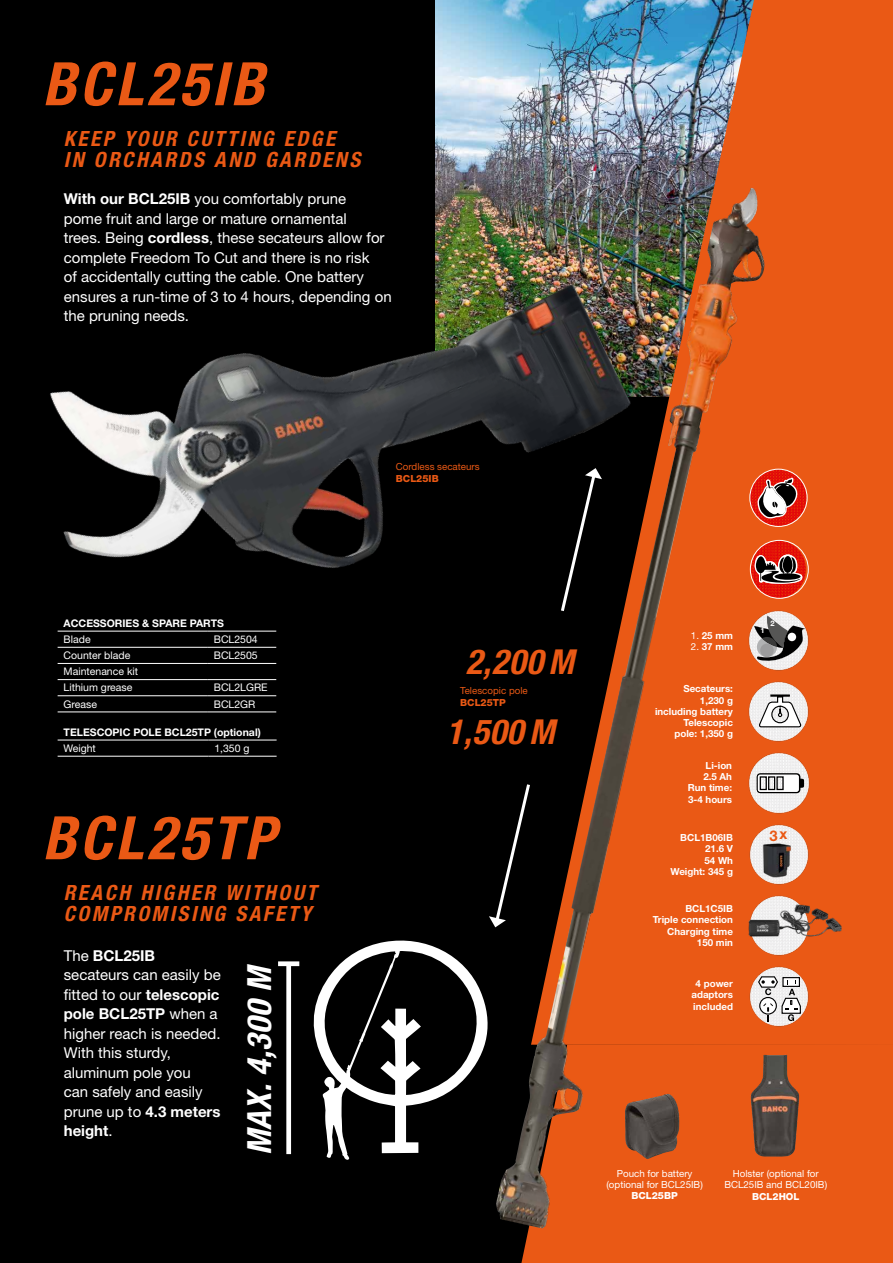
<style>
.page{position:relative;width:893px;height:1263px;background:#000}
.page>*{position:absolute;margin:0;border:0;box-sizing:border-box;transform-origin:0 0}
.t1{font:60px "Helvetica Neue DM 75 Bold Cond Ita";letter-spacing:.06em;color:#ea5915}
.t2{font:34.5px "Helvetica Neue DM 75 Bold Cond Ita";letter-spacing:.02em;color:#ea5915}
.t3{font:33.3px "Helvetica Neue DM 75 Bold Cond Ita";color:#fff}
.t4{font:21px/21px "Helvetica Neue DM 75 Bold Cond Ita";letter-spacing:.12em;color:#ea5915}
.t5{font:15px/19.5px "Helvetica Neue LT Std";color:#fff}
.t6{font:700 15px "Helvetica Neue DM 75";color:#fff}
.t7{font:700 14.7px "Helvetica Neue DM 75";color:#ea5915}
.t8{font:10.5px/16.2px "Helvetica Neue LT Std";color:#fff}
.t9{font:700 10.5px "Helvetica Neue DM 75";color:#fff}
.t10{font:700 9.75px/11.2px "Helvetica Neue DM 75";color:#fff;text-align:right}
.t11{font:9.75px/11.2px "Helvetica Neue DM 55";color:#fff;text-align:center}
.t12{font:9.75px "Helvetica Neue DM 55";color:#ea5915}
.t13{font:900 9.75px "Helvetica Neue DM 85";color:#ea5915}
.t14{font:900 9.75px "Helvetica Neue DM 85";color:#fff}
.t15{font:700 7.65px "Helvetica Neue";color:#fff}
.t16{font:700 7.5px "Helvetica Neue";color:#fff}
.s1{font-family:"Helvetica Neue DM 75";font-weight:700}
.s2{font-family:"Helvetica Neue LT Std";font-weight:400}
.s3{font-family:"Helvetica Neue DM 55";font-weight:400}
</style>
<div class="page">
<img style="left:436px;top:0;width:95px;height:135px">
<div style="left:521px;top:1045px;width:372px;height:218px;background:#ea5915"></div>
<svg style="left:531px;top:0;width:362px;height:1045px;background:#d16636"></svg>
<img style="left:496px;top:188px;width:254px;height:1040px">
<div style="left:286px;top:964px;width:5px;height:190px;background:#fff"></div>
<div style="left:278px;top:961px;width:21px;height:5px;background:#fff"></div>
<svg style="left:313px;top:940px;width:175px;height:220px"></svg>
<img style="left:750px;top:1054px;width:49px;height:102px">
<img style="left:625px;top:1094px;width:54px;height:65px">
<svg style="left:489px;top:781px;width:43px;height:146px"></svg>
<img style="left:50px;top:135px;width:625px;height:572px">
<img style="left:747px;top:894px;width:64px;height:63px;border-radius:32px">
<img style="left:743px;top:900px;width:100px;height:43px">
<img style="left:746px;top:608px;width:65px;height:65px;border-radius:32px">
<svg style="left:754px;top:615px;width:52px;height:45px"></svg>
<svg style="left:762px;top:638px;width:15px;height:9px"></svg>
<div style="left:760px;top:644px;width:14px;height:13px;background:#9c9c9d;border-radius:50%"></div>
<img style="left:747px;top:680px;width:64px;height:64px;border-radius:32px">
<svg style="left:758px;top:694px;width:44px;height:36px;background:#ccc"></svg>
<img style="left:747px;top:822px;width:64px;height:64px;border-radius:32px">
<img style="left:761px;top:840px;width:33px;height:37px">
<img style="left:747px;top:964px;width:64px;height:64px;border-radius:32px">
<svg style="left:757px;top:975px;width:44px;height:47px;background:#c6c3c2"></svg>
<img style="left:747px;top:751px;width:64px;height:64px;border-radius:32px">
<svg style="left:757px;top:773px;width:47px;height:20px"></svg>
<svg style="left:750px;top:469px;width:57px;height:57px;background:#c85543"></svg>
<div style="left:749px;top:469px;width:58px;height:58px;border:1px solid #fff;border-radius:50%"></div>
<svg style="left:751px;top:541px;width:55px;height:57px"></svg>
<div style="left:750px;top:540px;width:59px;height:59px;border:1px solid #fff;border-radius:50%"></div>
<hr style="left:58px;top:740px;width:150px;height:1px;background:#fff">
<hr style="left:208px;top:740px;width:69px;height:1px;background:#fff">
<hr style="left:58px;top:756px;width:150px;height:1px;background:#fff">
<hr style="left:208px;top:756px;width:69px;height:1px;background:#fff">
<hr style="left:58px;top:631px;width:150px;height:1px;background:#fff">
<hr style="left:208px;top:631px;width:68px;height:1px;background:#fff">
<hr style="left:58px;top:647px;width:150px;height:1px;background:#fff">
<hr style="left:208px;top:647px;width:68px;height:1px;background:#fff">
<hr style="left:58px;top:663px;width:150px;height:1px;background:#fff">
<hr style="left:208px;top:663px;width:68px;height:1px;background:#fff">
<hr style="left:58px;top:679px;width:150px;height:1px;background:#fff">
<hr style="left:208px;top:679px;width:68px;height:1px;background:#fff">
<hr style="left:58px;top:695px;width:150px;height:1px;background:#fff">
<hr style="left:208px;top:695px;width:68px;height:1px;background:#fff">
<hr style="left:58px;top:712px;width:150px;height:1px;background:#fff">
<hr style="left:208px;top:712px;width:68px;height:1px;background:#fff">
<h1 class="t1" style="left:43px;top:41px;width:223px">BCL25IB</h1>
<h3 class="t4" style="left:64px;top:126px;width:298px">KEEP YOUR CUTTING EDGE<br>IN ORCHARDS AND GARDENS</h3>
<p class="t5" style="left:64px;top:189px;width:329px"><span class="s1">With our BCL25IB</span> you comfortably prune<br>pome fruit and large or mature ornamental<br>trees. Being <span class="s1">cordless</span>, these secateurs allow for complete Freedom To Cut and there is no risk<br>of accidentally cutting the cable. One battery ensures a run-time of 3 to 4 hours, depending on the pruning needs.</p>
<p class="t9" style="left:64px;top:616px;width:162px">ACCESSORIES &amp; SPARE PARTS</p>
<p class="t8" style="left:64px;top:631px;width:29px">Blade</p>
<p class="t8" style="left:214px;top:631px;width:45px">BCL2504</p>
<p class="t8" style="left:64px;top:647px;width:68px">Counter blade</p>
<p class="t8" style="left:214px;top:647px;width:45px">BCL2505</p>
<p class="t8" style="left:64px;top:663px;width:76px">Maintenance kit<br>Lithium grease</p>
<p class="t8" style="left:214px;top:679px;width:55px">BCL2LGRE</p>
<p class="t8" style="left:64px;top:696px;width:35px">Grease</p>
<p class="t8" style="left:214px;top:696px;width:43px">BCL2GR</p>
<p class="t9" style="left:64px;top:725px;width:199px">TELESCOPIC POLE BCL25TP (optional)</p>
<p class="t8" style="left:64px;top:740px;width:34px">Weight</p>
<p class="t8" style="left:214px;top:740px;width:37px">1,350 g</p>
<h1 class="t1" style="left:43px;top:795px;width:234px">BCL25TP</h1>
<h3 class="t4" style="left:64px;top:881px;width:254px">REACH HIGHER WITHOUT<br>COMPROMISING SAFETY</h3>
<p class="t6" style="left:64px;top:946px;width:93px"><span class="s2">The</span> BCL25IB</p>
<p class="t5" style="left:64px;top:965px;width:158px">secateurs can easily be fitted to our <span class="s1">telescopic</span></p>
<p class="t6" style="left:64px;top:1004px;width:155px">pole BCL25TP <span class="s2">when a</span></p>
<p class="t5" style="left:64px;top:1023px;width:158px">higher reach is needed.<br>With this sturdy, aluminum pole you<br>can safely and easily prune up to <span class="s1">4.3 meters</span></p>
<p class="t6" style="left:64px;top:1121px;width:50px">height<span class="s2">.</span></p>
<h3 class="t3" style="left:236px;top:1155px;width:193px;rotate:-90deg">MAX. 4,300 M</h3>
<p class="t12" style="left:396px;top:461px;width:85px">Cordless secateurs</p>
<p class="t13" style="left:396px;top:472px;width:44px">BCL25IB</p>
<h2 class="t2" style="left:466px;top:638px;width:110px">2,200 M</h2>
<p class="t12" style="left:460px;top:685px;width:69px">Telescopic pole</p>
<p class="t13" style="left:460px;top:696px;width:47px">BCL25TP</p>
<h2 class="t2" style="left:446px;top:707px;width:110px">1,500 M</h2>
<p class="t10" style="left:691px;top:629px;width:44px"><span class="s3">1.</span> 25 mm</p>
<p class="t10" style="left:691px;top:641px;width:44px"><span class="s3">2.</span> 37 mm</p>
<p class="t10" style="left:655px;top:683px;width:79px">Secateurs:<br>1,230 g<br>including battery<br>Telescopic<br>pole: 1,350 g</p>
<p class="t10" style="left:688px;top:759px;width:46px">Li-ion<br>2.5 Ah<br>Run time:<br>3-4 hours</p>
<p class="t10" style="left:670px;top:832px;width:64px">BCL1B06IB<br>21.6 V<br>54 Wh<br>Weight: 345 g</p>
<p class="t10" style="left:653px;top:903px;width:82px">BCL1C5IB<br>Triple connection<br>Charging time<br>150 min</p>
<p class="t10" style="left:691px;top:978px;width:43px;text-align:center">4 power adaptors included</p>
<p class="t16" style="left:770px;top:618px;width:6px">2</p>
<p class="t15" style="left:761px;top:624px;width:6px">1</p>
<p class="t7" style="left:769px;top:826px;width:19px">3x</p>
<p class="t11" style="left:606px;top:1167px;width:98px">Pouch for battery (optional for BCL25IB)</p>
<p class="t14" style="left:631px;top:1190px;width:48px">BCL25BP</p>
<p class="t11" style="left:724px;top:1168px;width:104px">Holster (optional for<br>BCL25IB and BCL20IB)</p>
<p class="t14" style="left:752px;top:1190px;width:49px">BCL2HOL</p>
</div>
